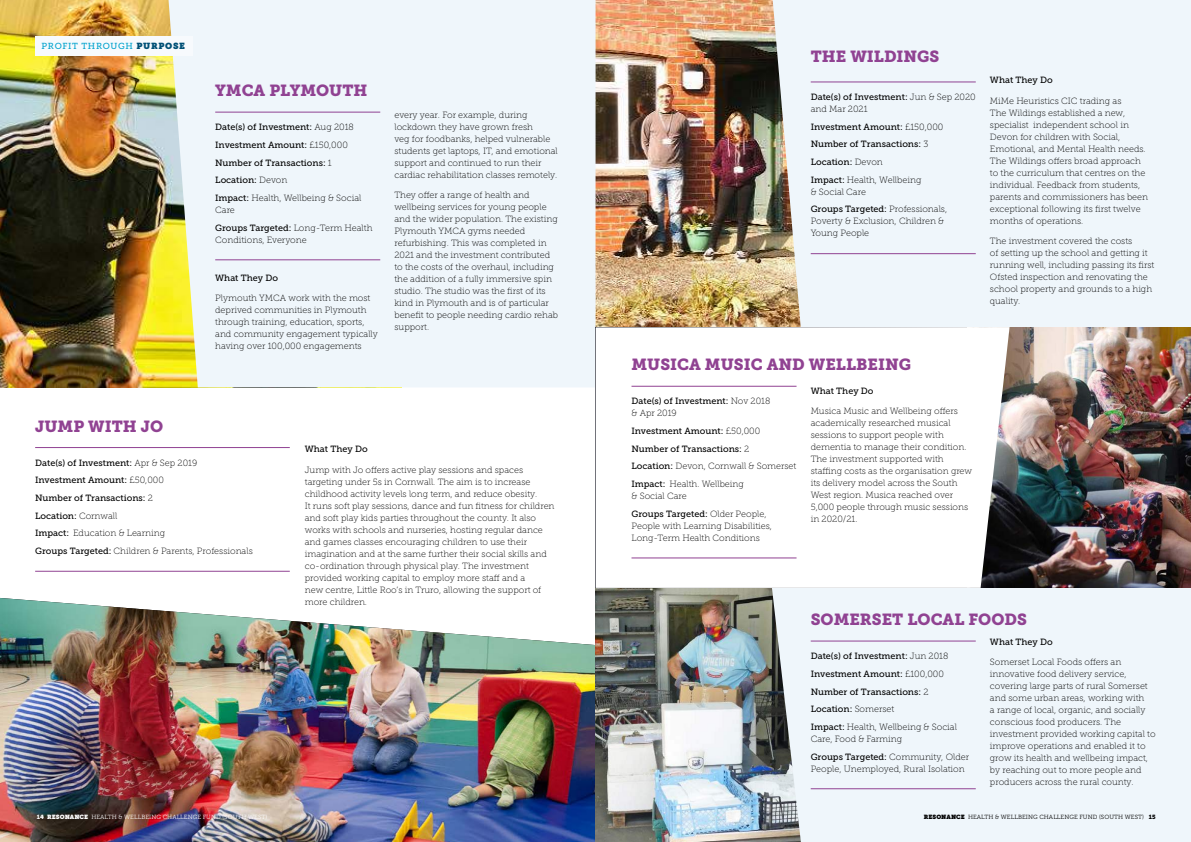
<style>
.page{position:relative;width:1191px;height:842px;background:#fff}
.page>*{position:absolute;margin:0;border:0;box-sizing:border-box;transform-origin:0 0}
.t1{font:16px "Museo Slab 900";color:#904292}
.t2{font:9px/12px "Museo Slab 100";color:#000}
.t3{font:9px/17.7px "Museo Slab 500";color:#000}
.t4{font:8.7px "Museo Slab 500";letter-spacing:.075em;color:#00a2cd}
.t5{font:6px "Museo Slab 300";letter-spacing:.01em;color:#fff}
.t6{font:6px "Museo Slab 300";letter-spacing:.01em;color:#000}
.s1{font-family:"Museo Slab";color:#005076}
.s2{font-family:"Museo Slab 100"}
.s3{font-family:"Museo Slab 500"}
.s4{font-family:"Museo Slab 900"}
.s5{font-family:"Museo Slab"}
</style>
<div class="page">
<img style="left:0;top:598px;width:595px;height:244px">
<img style="left:595px;top:588px;width:177px;height:254px">
<div style="left:772px;top:588px;width:419px;height:254px;background:#eff6fb"></div>
<img style="left:595px;top:0;width:177px;height:327px">
<div style="left:772px;top:0;width:419px;height:328px;background:#eff6fb"></div>
<img style="left:0;top:0;width:168px;height:387px">
<div style="left:168px;top:0;width:427px;height:387px;background:#eff6fb"></div>
<div style="left:35px;top:36px;width:157px;height:20px;background:#f7fafd"></div>
<hr style="left:215px;top:112px;width:165px;height:1px;background:#904292">
<hr style="left:215px;top:259px;width:165px;height:1px;background:#904292">
<hr style="left:810px;top:81px;width:165px;height:1px;background:#904292">
<hr style="left:810px;top:253px;width:165px;height:1px;background:#904292">
<hr style="left:35px;top:447px;width:255px;height:1px;background:#904292">
<hr style="left:35px;top:571px;width:255px;height:1px;background:#904292">
<img style="left:1009px;top:328px;width:182px;height:260px">
<svg style="left:595px;top:327px;width:414px;height:261px"></svg>
<hr style="left:631px;top:386px;width:165px;height:1px;background:#904292">
<hr style="left:631px;top:557px;width:165px;height:1px;background:#904292">
<hr style="left:810px;top:640px;width:165px;height:1px;background:#904292">
<hr style="left:810px;top:788px;width:165px;height:1px;background:#904292">
<p class="t4" style="left:42px;top:41px;width:145px">PROFIT THROUGH <span class="s1">PURPOSE</span></p>
<h1 class="t1" style="left:35px;top:417px;width:130px">JUMP WITH JO</h1>
<h1 class="t1" style="left:215px;top:81px;width:154px">YMCA PLYMOUTH</h1>
<p class="t3" style="left:215px;top:118px;width:140px">Date(s) of Investment: <span class="s2">Aug 2018<br></span>Investment Amount: <span class="s2">£150,000<br></span>Number of Transactions: <span class="s2">1<br></span>Location: <span class="s2">Devon</span></p>
<p class="t2" style="left:215px;top:192px;width:148px"><span class="s3">Impact:</span> Health, Wellbeing &amp; Social<br>Care</p>
<p class="t3" style="left:215px;top:219px;width:159px">Groups Targeted: <span class="s2">Long-Term Health</span></p>
<p class="t2" style="left:215px;top:234px;width:93px">Conditions, Everyone</p>
<p class="t3" style="left:215px;top:269px;width:64px">What They Do</p>
<p class="t2" style="left:215px;top:292px;width:164px">Plymouth YMCA work with the most deprived communities in Plymouth through training, education, sports, and community engagement typically having over 100,000 engagements</p>
<p class="t2" style="left:394px;top:109px;width:165px">every year. For example, during lockdown they have grown fresh<br>veg for foodbanks, helped vulnerable students get laptops, IT, and emotional support and continued to run their cardiac rehabilitation classes remotely.</p>
<p class="t2" style="left:394px;top:189px;width:165px">They offer a range of health and wellbeing services for young people and the wider population. The existing Plymouth YMCA gyms needed refurbishing. This was completed in 2021 and the investment contributed to the costs of the overhaul, including the addition of a fully immersive spin studio. The studio was the first of its kind in Plymouth and is of particular benefit to people needing cardio rehab support.</p>
<p class="t3" style="left:35px;top:454px;width:164px">Date(s) of Investment: <span class="s2">Apr &amp; Sep 2019<br></span>Investment Amount: <span class="s2">£50,000<br></span>Number of Transactions: <span class="s2">2<br></span>Location: <span class="s2">Cornwall</span></p>
<p class="t2" style="left:35px;top:524px;width:219px;line-height:17.7px"><span class="s3">Impact:</span> Education &amp; Learning<br><span class="s3">Groups Targeted:</span> Children &amp; Parents, Professionals</p>
<p class="t3" style="left:305px;top:440px;width:64px">What They Do</p>
<p class="t2" style="left:305px;top:464px;width:251px">Jump with Jo offers active play sessions and spaces targeting under 5s in Cornwall. The aim is to increase childhood activity levels long term, and reduce obesity.<br>It runs soft play sessions, dance and fun fitness for children and soft play kids parties throughout the county. It also works with schools and nurseries, hosting regular dance and games classes encouraging children to use their imagination and at the same further their social skills and co-ordination through physical play. The investment provided working capital to employ more staff and a<br>new centre, Little Roo’s in Truro, allowing the support of more children.</p>
<p class="t5" style="left:37px;top:814px;width:232px"><span class="s4">14</span> <span class="s5">RESONANCE</span> HEALTH &amp; WELLBEING CHALLENGE FUND (SOUTH WEST)</p>
<h1 class="t1" style="left:810px;top:47px;width:130px">THE WILDINGS</h1>
<p class="t3" style="left:810px;top:88px;width:166px">Date(s) of Investment: <span class="s2">Jun &amp; Sep 2020</span></p>
<p class="t2" style="left:810px;top:103px;width:58px">and Mar 2021</p>
<p class="t3" style="left:810px;top:118px;width:134px">Investment Amount: <span class="s2">£150,000<br></span>Number of Transactions: <span class="s2">3<br></span>Location: <span class="s2">Devon</span></p>
<p class="t2" style="left:810px;top:174px;width:112px"><span class="s3">Impact:</span> Health, Wellbeing &amp; Social Care</p>
<p class="t3" style="left:810px;top:201px;width:138px">Groups Targeted: <span class="s2">Professionals,</span></p>
<p class="t2" style="left:810px;top:215px;width:135px">Poverty &amp; Exclusion, Children &amp;<br>Young People</p>
<p class="t3" style="left:990px;top:71px;width:64px">What They Do</p>
<p class="t2" style="left:990px;top:95px;width:160px">MiMe Heuristics CIC trading as<br>The Wildings established a new, specialist independent school in Devon for children with Social, Emotional, and Mental Health needs.<br>The Wildings offers broad approach to the curriculum that centres on the individual. Feedback from students, parents and commissioners has been exceptional following its first twelve months of operations.</p>
<p class="t2" style="left:990px;top:235px;width:166px">The investment covered the costs<br>of setting up the school and getting it running well, including passing its first<br>Ofsted inspection and renovating the school property and grounds to a high quality.</p>
<h1 class="t1" style="left:631px;top:355px;width:281px">MUSICA MUSIC AND WELLBEING</h1>
<p class="t3" style="left:810px;top:382px;width:64px">What They Do</p>
<p class="t2" style="left:810px;top:405px;width:163px">Musica Music and Wellbeing offers academically researched musical sessions to support people with dementia to manage their condition.<br>The investment supported with staffing costs as the organisation grew its delivery model across the South<br>West region. Musica reached over<br>5,000 people through music sessions in 2020/21.</p>
<p class="t3" style="left:631px;top:392px;width:140px">Date(s) of Investment: <span class="s2">Nov 2018</span></p>
<p class="t2" style="left:631px;top:407px;width:47px">&amp; Apr 2019</p>
<p class="t3" style="left:631px;top:422px;width:130px">Investment Amount: <span class="s2">£50,000<br></span>Number of Transactions: <span class="s2">2</span></p>
<p class="t2" style="left:631px;top:458px;width:166px;line-height:17.7px"><span class="s3">Location:</span> Devon, Cornwall &amp; Somerset<br><span class="s3">Impact:</span> Health. Wellbeing</p>
<p class="t2" style="left:631px;top:490px;width:57px">&amp; Social Care</p>
<p class="t3" style="left:631px;top:505px;width:136px">Groups Targeted: <span class="s2">Older People,</span></p>
<p class="t2" style="left:631px;top:520px;width:142px">People with Learning Disabilities,<br>Long-Term Health Conditions</p>
<h1 class="t1" style="left:810px;top:610px;width:218px">SOMERSET LOCAL FOODS</h1>
<p class="t3" style="left:990px;top:633px;width:64px">What They Do</p>
<p class="t2" style="left:990px;top:656px;width:167px">Somerset Local Foods offers an innovative food delivery service, covering large parts of rural Somerset and some urban areas, working with<br>a range of local, organic, and socially conscious food producers. The investment provided working capital to improve operations and enabled it to grow its health and wellbeing impact, by reaching out to more people and producers across the rural county.</p>
<p class="t3" style="left:810px;top:647px;width:139px">Date(s) of Investment: <span class="s2">Jun 2018<br></span>Investment Amount: <span class="s2">£100,000<br></span>Number of Transactions: <span class="s2">2<br></span>Location: <span class="s2">Somerset</span></p>
<p class="t2" style="left:810px;top:721px;width:148px"><span class="s3">Impact:</span> Health, Wellbeing &amp; Social<br>Care, Food &amp; Farming</p>
<p class="t3" style="left:810px;top:748px;width:160px">Groups Targeted: <span class="s2">Community, Older</span></p>
<p class="t2" style="left:810px;top:762px;width:155px">People, Unemployed, Rural Isolation</p>
<p class="t6" style="left:923px;top:814px;width:233px"><span class="s5">RESONANCE</span> HEALTH &amp; WELLBEING CHALLENGE FUND (SOUTH WEST) <span class="s4">15</span></p>
</div>
